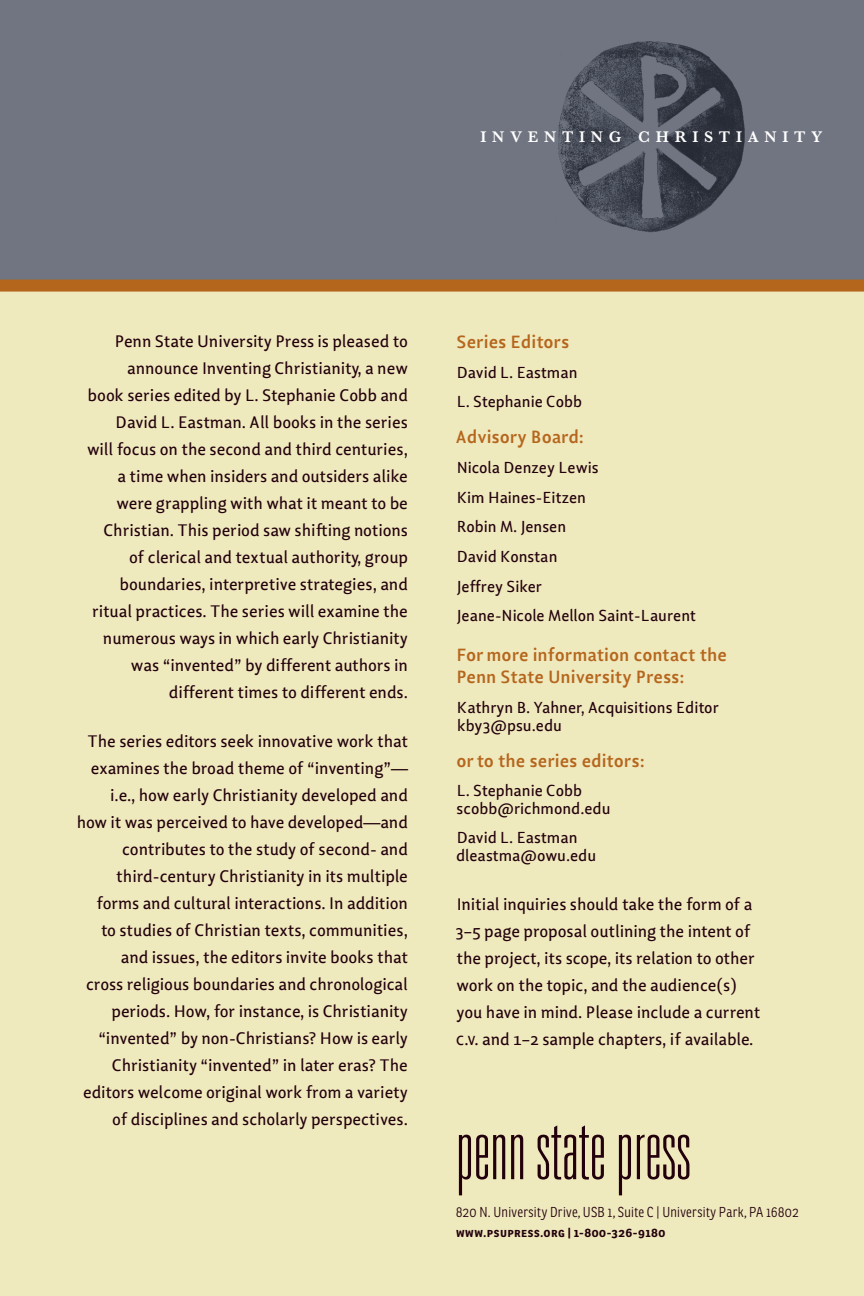
<style>
.page{position:relative;width:864px;height:1296px;background:#efe9be}
.page>*{position:absolute;margin:0;border:0;box-sizing:border-box;transform-origin:0 0}
.t1{font:100 ultra-condensed 88px "Univers LT Std";color:#23010c}
.t2{font:700 18px/22px "Lisboa Sans OSF";color:#b5661d}
.t3{font:17px/27px "Lisboa OSF";letter-spacing:-.005em;color:#23010c;text-align:right}
.t4{font:16.2px/29.6px "Lisboa Sans OSF";color:#23010c}
.t5{font:600 16px "Baskerville";letter-spacing:.355em;color:#fff}
.t6{font:300 14px "Ronnia Cond";letter-spacing:.02em;color:#23010c}
.t7{font:700 12px "Ronnia";letter-spacing:.035em;color:#23010c}
.s1{font-family:"Lisboa SC"}
</style>
<div class="page">
<div style="left:0;top:0;width:864px;height:292px;background:#707581"></div>
<img style="left:552px;top:35px;width:198px;height:200px">
<p class="t5" style="left:480px;top:125px;width:344px">INVENTING CHRISTIANITY</p>
<p class="t3" style="left:87px;top:328px;width:322px">Penn State University Press is pleased to announce Inventing Christianity, a new book series edited by L. Stephanie Cobb and David L. Eastman. All books in the series will focus on the second and third centuries, a time when insiders and outsiders alike were grappling with what it meant to be Christian. This period saw shifting notions of clerical and textual authority, group boundaries, interpretive strategies, and ritual practices. The series will examine the numerous ways in which early Christianity was “invented” by different authors in different times to different ends.</p>
<p class="t3" style="left:77px;top:727px;width:333px">The series editors seek innovative work that examines the broad theme of “inventing”— i.e., how early Christianity developed and how it was perceived to have developed—and contributes to the study of second- and third-century Christianity in its multiple forms and cultural interactions. In addition<br>to studies of Christian texts, communities, and issues, the editors invite books that<br>cross religious boundaries and chronological periods. How, for instance, is Christianity “invented” by non-Christians? How is early Christianity “invented” in later eras? The editors welcome original work from a variety of disciplines and scholarly perspectives.</p>
<p class="t2" style="left:457px;top:331px;width:115px">Series Editors</p>
<p class="t4" style="left:457px;top:358px;width:127px">David L. Eastman<br>L. Stephanie Cobb</p>
<p class="t2" style="left:456px;top:426px;width:129px">Advisory Board:</p>
<p class="t4" style="left:457px;top:453px;width:241px">Nicola Denzey Lewis<br>Kim Haines-Eitzen<br>Robin M. Jensen<br>David Konstan<br>Jeffrey Siker<br>Jeane-Nicole Mellon Saint-Laurent</p>
<p class="t2" style="left:457px;top:644px;width:272px">For more information contact the<br>Penn State University Press:</p>
<p class="t4" style="left:457px;top:699px;width:264px;line-height:17.6px">Kathryn B. Yahner, Acquisitions Editor kby3@psu.edu</p>
<p class="t2" style="left:456px;top:749px;width:190px">or to the series editors:</p>
<p class="t4" style="left:456px;top:782px;width:156px;line-height:17.6px">L. Stephanie Cobb scobb@richmond.edu</p>
<p class="t4" style="left:456px;top:829px;width:142px;line-height:17.6px">David L. Eastman dleastma@owu.edu</p>
<p class="t3" style="left:455px;top:891px;width:307px;text-align:left">Initial inquiries should take the form of a 3–5 page proposal outlining the intent of the project, its scope, its relation to other work on the topic, and the audience(s) you have in mind. Please include a current <span class="s1">c.v.</span> and 1–2 sample chapters, if available.</p>
<h1 class="t1" style="left:456px;top:1103px;width:237px">penn state press</h1>
<p class="t6" style="left:456px;top:1204px;width:344px">820 N. University Drive, USB 1, Suite C | University Park, PA 16802</p>
<p class="t7" style="left:456px;top:1225px;width:211px">www.psupress.org | 1-800-326-9180</p>
</div>
